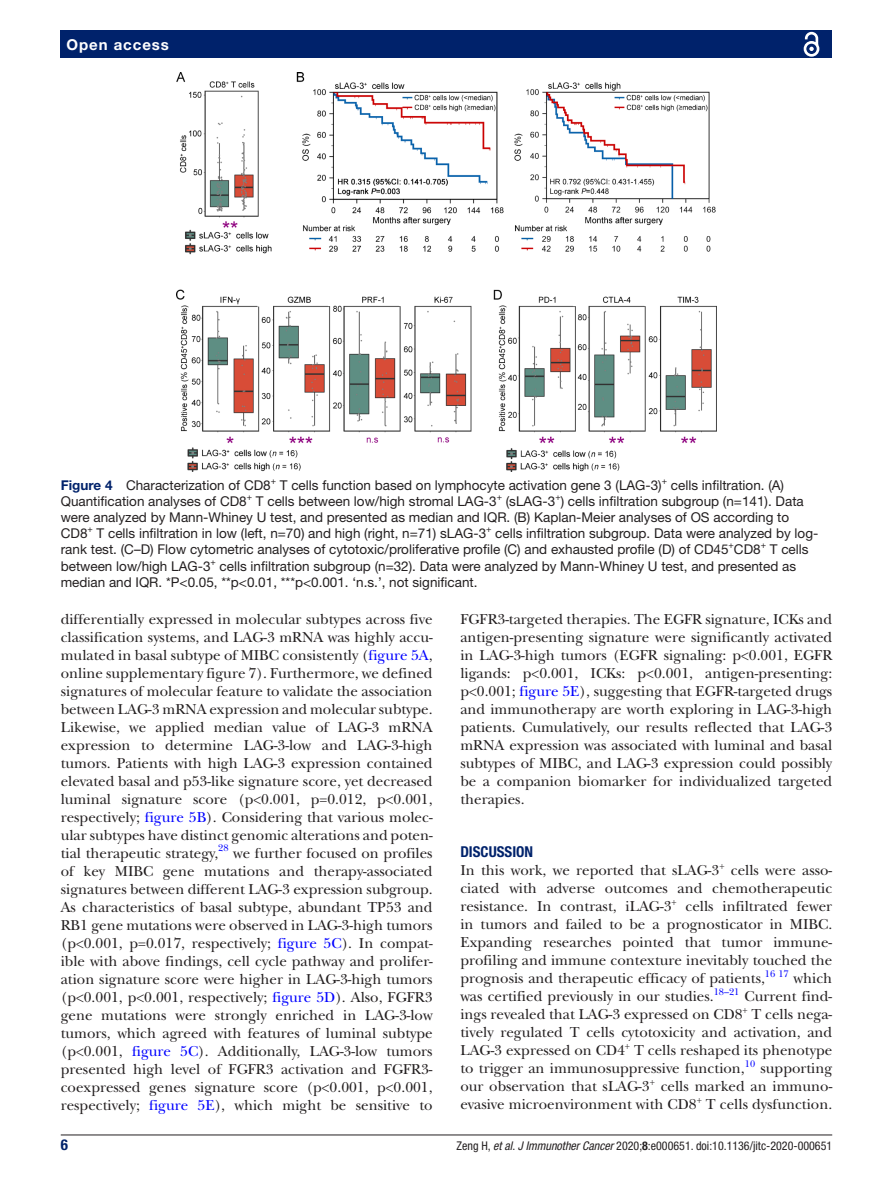
<style>
.page{position:relative;width:893px;height:1191px;background:#fff}
.page>*{position:absolute;margin:0;border:0;box-sizing:border-box;transform-origin:0 0}
.t1{font:15px/18px "New Baskerville";color:#231f20;text-align:justify}
.t2{font:700 condensed 15px "Helvetica Neue LT Std";color:#00226b}
.t3{font:700 15px "Helvetica Neue LT Std";letter-spacing:.065em;color:#fff}
.t4{font:13.5px/16.2px "Helvetica Neue LT Std";color:#231f20}
.t5{font:condensed 12px "Helvetica Neue LT Std";color:#231f20}
.t6{font:9.9px "New Baskerville";color:#00f}
.t7{font:9.9px "New Baskerville";color:#231f20}
.t8{font:9px "Helvetica Neue LT Std";color:#231f20}
.s1{font-weight:700;color:#00226b}
.s2{font-style:italic}
.s3{color:#00f}
.s4{font-weight:700}
</style>
<div class="page">
<hr style="left:61px;top:1134px;width:771px;height:1px;background:#231f20">
<div style="left:61px;top:31px;width:771px;height:27px;background:#00226b"></div>
<svg style="left:803px;top:31px;width:17px;height:26px"></svg>
<img style="left:176px;top:73px;width:540px;height:399px">
<p class="t3" style="left:66px;top:35px;width:104px">Open access</p>
<p class="t4" style="left:61px;top:476px;width:759px"><span class="s1">Figure 4</span> Characterization of CD8<sup>+</sup> T cells function based on lymphocyte activation gene 3 (LAG-3)<sup>+</sup> cells infiltration. (A)<br>Quantification analyses of CD8<sup>+</sup> T cells between low/high stromal LAG-3<sup>+</sup> (sLAG-3<sup>+</sup>) cells infiltration subgroup (n<span class="s2">=</span>141). Data were analyzed by Mann-Whiney U test, and presented as median and IQR. (B) Kaplan-Meier analyses of OS according to CD8<sup>+</sup> T cells infiltration in low (left, n<span class="s2">=</span>70) and high (right, n<span class="s2">=</span>71) sLAG-3<sup>+</sup> cells infiltration subgroup. Data were analyzed by log&shy;rank test. (C–D) Flow cytometric analyses of cytotoxic/proliferative profile (C) and exhausted profile (D) of CD45<sup>+</sup>CD8</p>
<p class="t8" style="left:761px;top:540px;width:7px">+</p>
<p class="t4" style="left:61px;top:541px;width:749px;text-indent:709px">T cells between low/high LAG-3<sup>+</sup> cells infiltration subgroup (n<span class="s2">=</span>32). Data were analyzed by Mann-Whiney U test, and presented as median and IQR. *P&lt;0.05, **p&lt;0.01, ***p&lt;0.001. ‘n.s.’, not significant.</p>
<p class="t1" style="left:61px;top:610px;width:373px">differentially expressed in molecular subtypes across five classification systems, and LAG-3 mRNA was highly accu&shy;mulated in basal subtype of MIBC consistently (<span class="s3">figure 5A</span>, online supplementary figure 7). Furthermore, we defined signatures of molecular feature to validate the association between LAG-3 mRNA expression and molecular subtype.<br>Likewise, we applied median value of LAG-3 mRNA expression to determine LAG-3-low and LAG-3-high tumors. Patients with high LAG-3 expression contained elevated basal and p53-like signature score, yet decreased luminal signature score (p&lt;0.001, p=0.012, p&lt;0.001, respectively; <span class="s3">figure 5B</span>). Considering that various molec&shy;ular subtypes have distinct genomic alterations and poten&shy;tial therapeutic strategy,<sup>28</sup> we further focused on profiles of key MIBC gene mutations and therapy-associated signatures between different LAG-3 expression subgroup.<br>As characteristics of basal subtype, abundant TP53 and RB1 gene mutations were observed in LAG-3-high tumors (p&lt;0.001, p=0.017, respectively; <span class="s3">figure 5C</span>). In compat&shy;ible with above findings, cell cycle pathway and prolifer&shy;ation signature score were higher in LAG-3-high tumors (p&lt;0.001, p&lt;0.001, respectively; <span class="s3">figure 5D</span>). Also, FGFR3 gene mutations were strongly enriched in LAG-3-low tumors, which agreed with features of luminal subtype (p&lt;0.001, <span class="s3">figure 5C</span>). Additionally, LAG-3-low tumors presented high level of FGFR3 activation and FGFR3- coexpressed genes signature score (p&lt;0.001, p&lt;0.001, respectively; <span class="s3">figure 5E</span>), which might be sensitive to</p>
<p class="t1" style="left:460px;top:610px;width:373px">FGFR3-targeted therapies. The EGFR signature, ICKs and antigen-presenting signature were significantly activated in LAG-3-high tumors (EGFR signaling: p&lt;0.001, EGFR ligands: p&lt;0.001, ICKs: p&lt;0.001, antigen-presenting: p&lt;0.001; <span class="s3">figure 5E</span>), suggesting that EGFR-targeted drugs and immunotherapy are worth exploring in LAG-3-high patients. Cumulatively, our results reflected that LAG-3 mRNA expression was associated with luminal and basal subtypes of MIBC, and LAG-3 expression could possibly be a companion biomarker for individualized targeted therapies.</p>
<p class="t2" style="left:460px;top:843px;width:74px">DISCUSSION</p>
<p class="t1" style="left:460px;top:861px;width:373px">In this work, we reported that sLAG-3<sup>+</sup> cells were asso&shy;ciated with adverse outcomes and chemotherapeutic resistance. In contrast, iLAG-3</p>
<p class="t7" style="left:671px;top:895px;width:7px">+</p>
<p class="t1" style="left:460px;top:897px;width:373px;text-indent:225px">cells infiltrated fewer in tumors and failed to be a prognosticator in MIBC.<br>Expanding researches pointed that tumor immune&shy;profiling and immune contexture inevitably touched the prognosis and therapeutic efficacy of patients,</p>
<p class="t6" style="left:765px;top:967px;width:25px">16 17</p>
<p class="t1" style="left:460px;top:969px;width:373px;text-indent:333px">which was certified previously in our studies.<sup>18–21</sup> Current find&shy;ings revealed that LAG-3 expressed on CD8</p>
<p class="t7" style="left:743px;top:1003px;width:7px">+</p>
<p class="t1" style="left:460px;top:1005px;width:373px;text-indent:291px">T cells nega&shy;tively regulated T cells cytotoxicity and activation, and LAG-3 expressed on CD4</p>
<p class="t7" style="left:625px;top:1039px;width:7px">+</p>
<p class="t1" style="left:460px;top:1041px;width:373px;text-indent:174px">T cells reshaped its phenotype to trigger an immunosuppressive function,</p>
<p class="t6" style="left:745px;top:1057px;width:12px">10</p>
<p class="t1" style="left:760px;top:1059px;width:73px">supporting</p>
<p class="t1" style="left:460px;top:1077px;width:191px">our observation that sLAG-3</p>
<p class="t7" style="left:650px;top:1075px;width:7px">+</p>
<p class="t1" style="left:460px;top:1077px;width:373px;text-indent:200px">cells marked an immuno&shy;evasive microenvironment with CD8</p>
<p class="t7" style="left:697px;top:1093px;width:7px">+</p>
<p class="t1" style="left:706px;top:1095px;width:128px">T cells dysfunction.</p>
<p class="t2" style="left:61px;top:1135px;width:9px">6</p>
<p class="t5" style="left:457px;top:1138px;width:377px">Zeng H, <span class="s2">et al</span>. <span class="s2">J Immunother Cancer</span> 2020;<span class="s4">8</span>:e000651. doi:10.1136/jitc-2020-000651</p>
</div>
